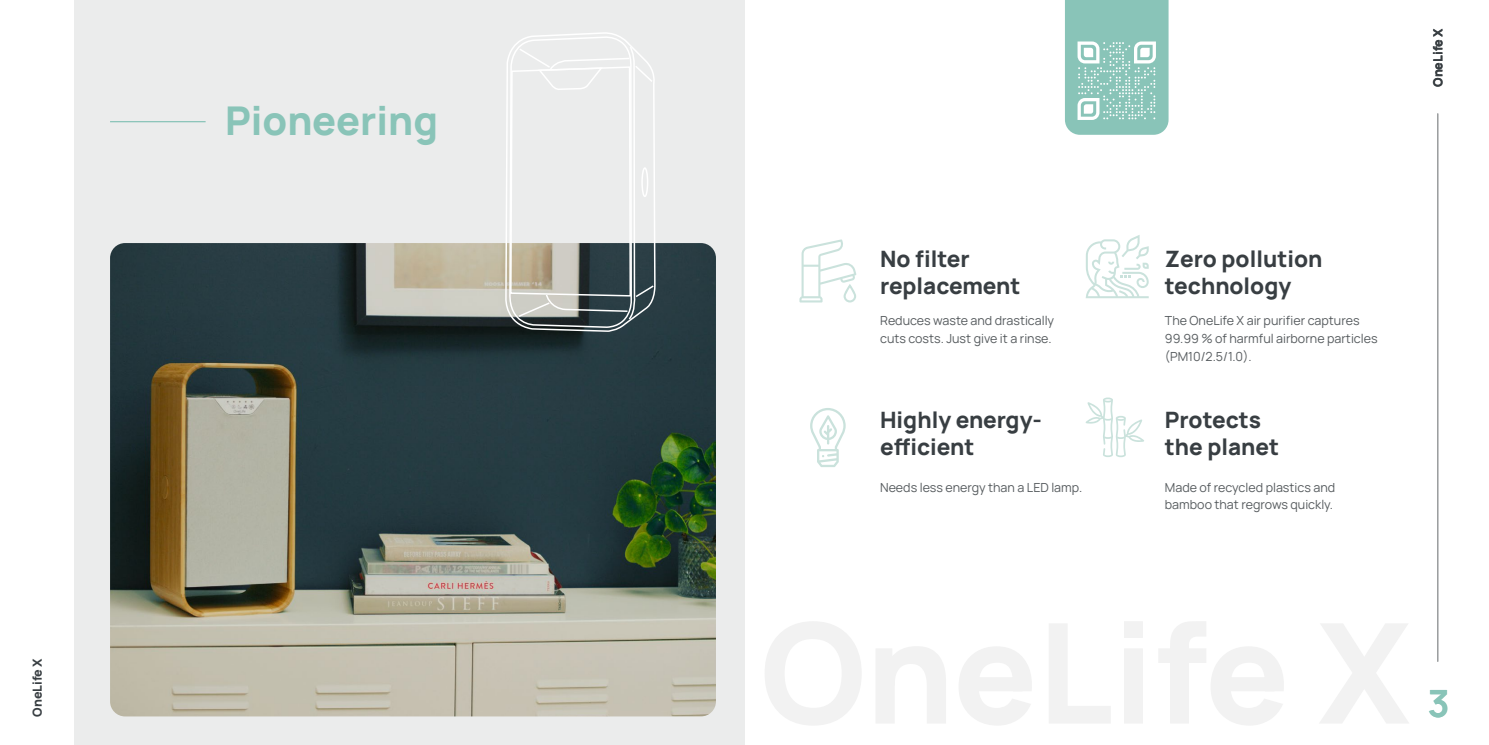
<style>
.page{position:relative;width:1489px;height:745px;background:#fff}
.page>*{position:absolute;margin:0;border:0;box-sizing:border-box;transform-origin:0 0}
.t1{font:800 39.62px "Manrope";color:#89c4b8}
.t2{font:700 37.5px "Manrope";color:#89c4b8}
.t3{font:800 22.5px/27px "Manrope";color:#383e42}
.t4{font:12.5px/17.6px "Manrope";color:#565b5e}
.t5{font:800 12.5px "Manrope";color:#383e42}
</style>
<div class="page">
<div style="left:74px;top:0;width:670px;height:744px;background:#ebecec"></div>
<img style="left:110px;top:243px;width:606px;height:473px">
<svg style="left:504px;top:32px;width:152px;height:300px"></svg>
<svg style="left:509px;top:35px;width:140px;height:682px"></svg>
<svg style="left:517px;top:45px;width:138px;height:672px"></svg>
<hr style="left:1436px;top:113px;width:2px;height:548px;background:#9c9fa0">
<svg style="left:1085px;top:397px;width:59px;height:60px"></svg>
<svg style="left:799px;top:239px;width:57px;height:63px"></svg>
<svg style="left:1085px;top:235px;width:63px;height:63px"></svg>
<hr style="left:110px;top:121px;width:96px;height:1px;background:#89c4b8">
<svg style="left:810px;top:408px;width:35px;height:59px"></svg>
<svg style="left:1065px;top:0;width:103px;height:135px"></svg>
<h1 class="t1" style="left:225px;top:92px;width:214px">Pioneering</h1>
<p class="t5" style="left:28px;top:716px;width:60px;rotate:-90deg">OneLife X</p>
<h3 class="t3" style="left:880px;top:244px;width:142px">No filter replacement</h3>
<p class="t4" style="left:880px;top:311px;width:175px">Reduces waste and drastically cuts costs. Just give it a rinse.</p>
<h3 class="t3" style="left:880px;top:405px;width:163px">Highly energy&shy;efficient</h3>
<p class="t4" style="left:880px;top:477px;width:203px">Needs less energy than a LED lamp.</p>
<p class="t5" style="left:1428px;top:87px;width:60px;rotate:-90deg">OneLife X</p>
<h3 class="t3" style="left:1164px;top:244px;width:159px">Zero pollution technology</h3>
<p class="t4" style="left:1164px;top:311px;width:214px">The OneLife X air purifier captures<br>99.99 % of harmful airborne particles (PM10/2.5/1.0).</p>
<h3 class="t3" style="left:1164px;top:405px;width:116px">Protects the planet</h3>
<p class="t4" style="left:1164px;top:477px;width:172px">Made of recycled plastics and bamboo that regrows quickly.</p>
<h2 class="t2" style="left:1427px;top:676px;width:23px">3</h2>
</div>
